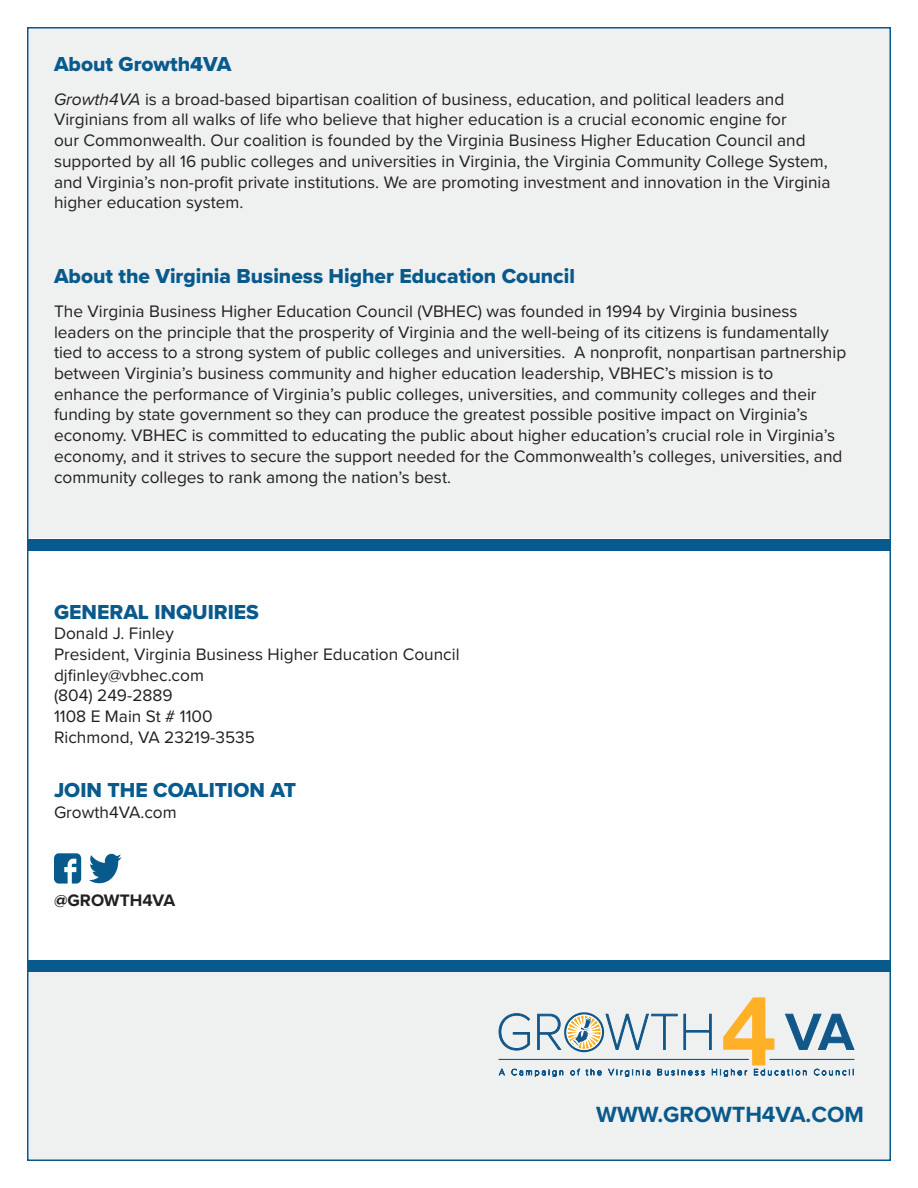
<style>
.page{position:relative;width:918px;height:1188px;background:#fff}
.page>*{position:absolute;margin:0;border:0;box-sizing:border-box;transform-origin:0 0}
.t1{font:700 22.8px "Proxima Nova";color:#095a8c}
.t2{font:21px "Proxima Nova Extrabld";color:#095a8c}
.t3{font:17.25px/20.7px "Proxima Nova";color:#231f20}
.t4{font:700 17.25px "Proxima Nova";color:#231f20}
.s1{font-style:italic}
</style>
<div class="page">
<div style="left:27px;top:27px;width:864px;height:510px;background:#eff0f0"></div>
<div style="left:27px;top:539px;width:864px;height:11px;background:#095a8c"></div>
<div style="left:27px;top:972px;width:864px;height:189px;background:#eff0f0"></div>
<div style="left:27px;top:961px;width:864px;height:11px;background:#095a8c"></div>
<svg style="left:499px;top:997px;width:355px;height:80px"></svg>
<svg style="left:89px;top:854px;width:33px;height:29px"></svg>
<svg style="left:54px;top:853px;width:27px;height:31px"></svg>
<p class="t2" style="left:54px;top:48px;width:179px">About Growth4VA</p>
<p class="t3" style="left:54px;top:88px;width:778px"><span class="s1">Growth4VA</span> is a broad-based bipartisan coalition of business, education, and political leaders and Virginians from all walks of life who believe that higher education is a crucial economic engine for<br>our Commonwealth. Our coalition is founded by the Virginia Business Higher Education Council and supported by all 16 public colleges and universities in Virginia, the Virginia Community College System, and Virginia’s non-profit private institutions. We are promoting investment and innovation in the Virginia higher education system.</p>
<p class="t2" style="left:54px;top:260px;width:522px">About the Virginia Business Higher Education Council</p>
<p class="t3" style="left:54px;top:300px;width:794px">The Virginia Business Higher Education Council (VBHEC) was founded in 1994 by Virginia business leaders on the principle that the prosperity of Virginia and the well-being of its citizens is fundamentally tied to access to a strong system of public colleges and universities. A nonprofit, nonpartisan partnership between Virginia’s business community and higher education leadership, VBHEC’s mission is to<br>enhance the performance of Virginia’s public colleges, universities, and community colleges and their funding by state government so they can produce the greatest possible positive impact on Virginia’s economy. VBHEC is committed to educating the public about higher education’s crucial role in Virginia’s economy, and it strives to secure the support needed for the Commonwealth’s colleges, universities, and community colleges to rank among the nation’s best.</p>
<p class="t2" style="left:54px;top:596px;width:206px">GENERAL INQUIRIES</p>
<p class="t3" style="left:54px;top:622px;width:121px">Donald J. Finley</p>
<p class="t3" style="left:54px;top:643px;width:407px">President, Virginia Business Higher Education Council</p>
<p class="t3" style="left:54px;top:664px;width:151px">djfinley@vbhec.com</p>
<p class="t3" style="left:54px;top:685px;width:120px">(804) 249-2889</p>
<p class="t3" style="left:54px;top:705px;width:160px">1108 E Main St # 1100</p>
<p class="t3" style="left:54px;top:726px;width:202px">Richmond, VA 23219-3535</p>
<p class="t2" style="left:54px;top:774px;width:244px">JOIN THE COALITION AT</p>
<p class="t3" style="left:54px;top:801px;width:124px">Growth4VA.com</p>
<p class="t4" style="left:54px;top:888px;width:123px">@GROWTH4VA</p>
<p class="t1" style="left:596px;top:1097px;width:269px">WWW.GROWTH4VA.COM</p>
</div>
